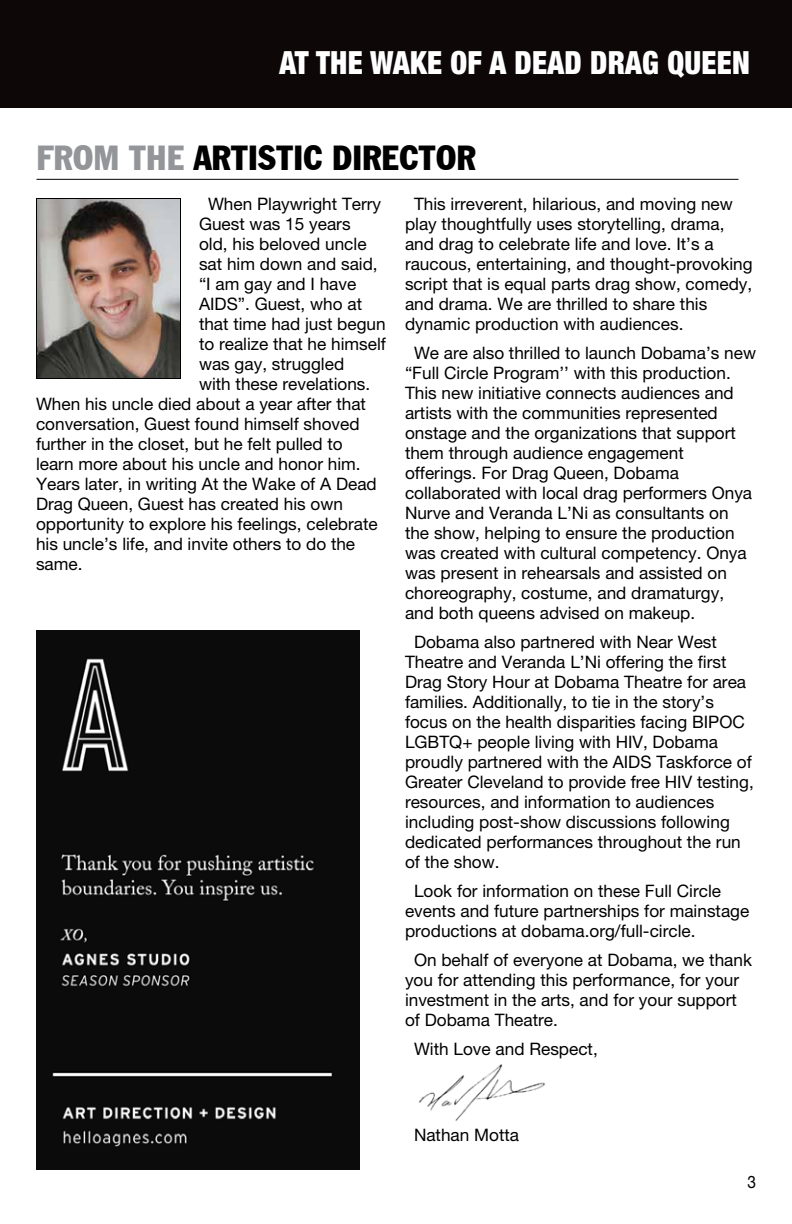
<style>
.page{position:relative;width:792px;height:1224px;background:#fff}
.page>*{position:absolute;margin:0;border:0;box-sizing:border-box;transform-origin:0 0}
.t1{font:condensed 34px "Franklin Gothic BT";color:#000}
.t2{font:900 condensed 32px "Helvetica Neue LT Pro";letter-spacing:.01em;color:#fff;scale:.94 1}
.t3{font:17.2px/20px "Helvetica Neue LT Pro";color:#000}
.t4{font:17.2px "Helvetica Neue LT Pro";color:#000;scale:.9 1}
.s1{color:#939598}
</style>
<div class="page">
<div style="left:0;top:0;width:792px;height:108px;background:#0d0708"></div>
<hr style="left:36px;top:179px;width:702px;height:1px;background:#000">
<img style="left:418px;top:1064px;width:128px;height:57px">
<img style="left:38px;top:200px;width:141px;height:177px">
<div style="left:36px;top:198px;width:145px;height:181px;border:1px solid #000"></div>
<img style="left:36px;top:630px;width:324px;height:540px">
<h2 class="t2" style="left:279px;top:43px;width:502px">AT THE WAKE OF A DEAD DRAG QUEEN</h2>
<h1 class="t1" style="left:36px;top:135px;width:441px"><span class="s1">FROM THE</span> ARTISTIC DIRECTOR</h1>
<p class="t3" style="left:405px;top:194px;width:349px;text-indent:9px">This irreverent, hilarious, and moving new play thoughtfully uses storytelling, drama, and drag to celebrate life and love. It’s a raucous, entertaining, and thought-provoking script that is equal parts drag show, comedy, and drama. We are thrilled to share this dynamic production with audiences.</p>
<p class="t3" style="left:405px;top:343px;width:353px;text-indent:9px">We are also thrilled to launch Dobama’s new “Full Circle Program’’ with this production.<br>This new initiative connects audiences and artists with the communities represented onstage and the organizations that support them through audience engagement offerings. For Drag Queen, Dobama collaborated with local drag performers Onya Nurve and Veranda L’Ni as consultants on the show, helping to ensure the production was created with cultural competency. Onya was present in rehearsals and assisted on choreography, costume, and dramaturgy, and both queens advised on makeup.</p>
<p class="t3" style="left:405px;top:632px;width:350px;text-indent:9px">Dobama also partnered with Near West Theatre and Veranda L’Ni offering the first Drag Story Hour at Dobama Theatre for area families. Additionally, to tie in the story’s focus on the health disparities facing BIPOC LGBTQ+ people living with HIV, Dobama proudly partnered with the AIDS Taskforce of Greater Cleveland to provide free HIV testing, resources, and information to audiences including post-show discussions following dedicated performances throughout the run of the show.</p>
<p class="t3" style="left:405px;top:881px;width:346px;text-indent:9px">Look for information on these Full Circle events and future partnerships for mainstage productions at dobama.org/full-circle.</p>
<p class="t3" style="left:405px;top:950px;width:349px;text-indent:9px">On behalf of everyone at Dobama, we thank you for attending this performance, for your investment in the arts, and for your support of Dobama Theatre.</p>
<p class="t3" style="left:414px;top:1039px;width:185px">With Love and Respect,</p>
<p class="t3" style="left:208px;top:194px;width:175px">When Playwright Terry</p>
<p class="t3" style="left:199px;top:214px;width:153px">Guest was 15 years</p>
<p class="t3" style="left:199px;top:234px;width:169px">old, his beloved uncle</p>
<p class="t3" style="left:199px;top:254px;width:180px">sat him down and said,</p>
<p class="t3" style="left:199px;top:274px;width:159px">“I am gay and I have</p>
<p class="t3" style="left:199px;top:294px;width:165px">AIDS”. Guest, who at</p>
<p class="t3" style="left:199px;top:314px;width:188px">that time had just begun</p>
<p class="t3" style="left:199px;top:334px;width:188px">to realize that he himself</p>
<p class="t3" style="left:199px;top:354px;width:147px">was gay, struggled</p>
<p class="t3" style="left:199px;top:374px;width:173px">with these revelations.</p>
<p class="t3" style="left:36px;top:394px;width:332px">When his uncle died about a year after that</p>
<p class="t3" style="left:36px;top:414px;width:325px">conversation, Guest found himself shoved</p>
<p class="t3" style="left:36px;top:434px;width:308px">further in the closet, but he felt pulled to</p>
<p class="t3" style="left:36px;top:454px;width:326px">learn more about his uncle and honor him.</p>
<p class="t3" style="left:36px;top:474px;width:342px">Years later, in writing At the Wake of A Dead</p>
<p class="t3" style="left:36px;top:494px;width:309px">Drag Queen, Guest has created his own</p>
<p class="t3" style="left:36px;top:514px;width:343px">opportunity to explore his feelings, celebrate</p>
<p class="t3" style="left:36px;top:534px;width:321px">his uncle’s life, and invite others to do the</p>
<p class="t3" style="left:36px;top:554px;width:48px">same.</p>
<p class="t3" style="left:414px;top:1125px;width:107px">Nathan Motta</p>
<p class="t4" style="left:747px;top:1172px;width:11px">3</p>
</div>
